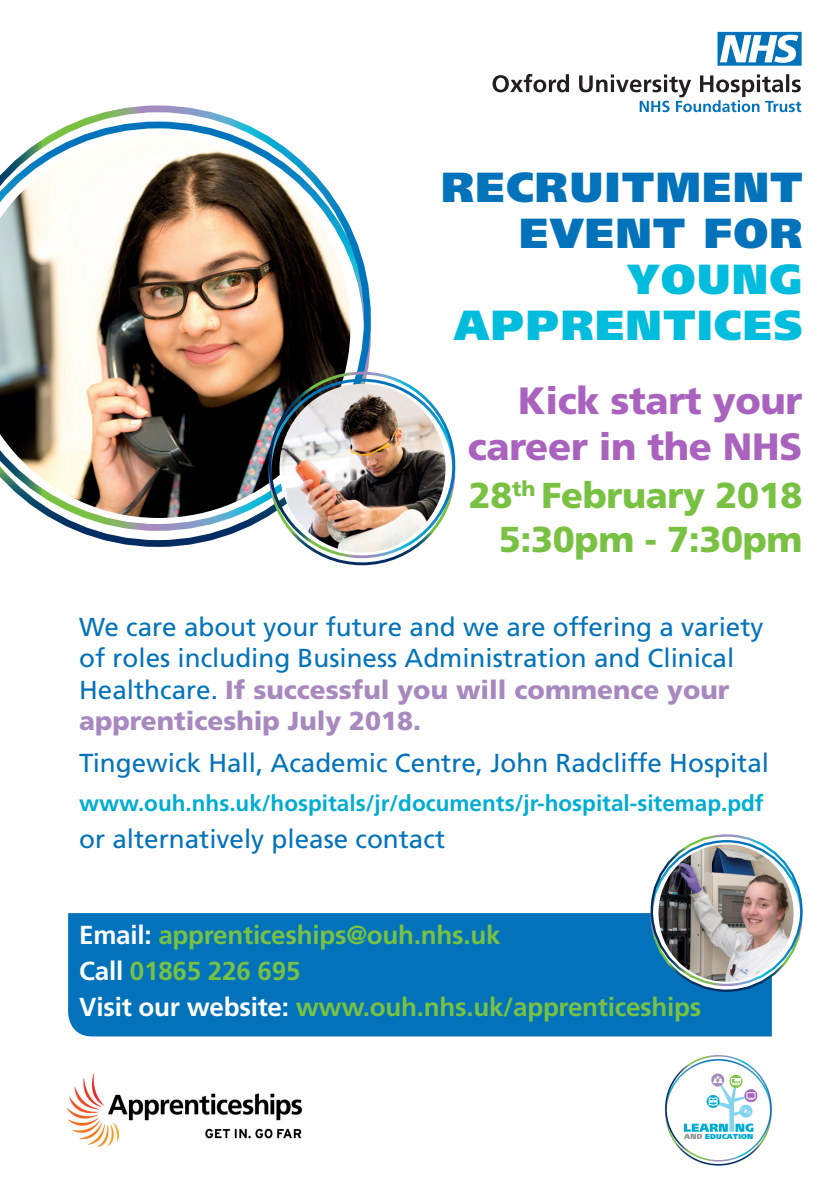
<style>
.page{position:relative;width:840px;height:1191px;background:#fff}
.page>*{position:absolute;margin:0;border:0;box-sizing:border-box;transform-origin:0 0}
.t1{font:900 42px "Frutiger";letter-spacing:.04em;color:#0273bb}
.t2{font:900 42px "Frutiger";letter-spacing:.04em;color:#00bdde}
.t3{font:900 38px/45.6px "Frutiger";letter-spacing:-.01em;color:#a962be;text-align:right}
.t4{font:900 36px "Frutiger";letter-spacing:-.01em;color:#79c142}
.t5{font:26px/31.2px "Frutiger";color:#0273bb}
.t6{font:700 26px/36px "Frutiger";letter-spacing:-.01em;color:#79c142}
.t7{font:700 22.4px "Frutiger";color:#00add3}
.t8{font:900 7.2px "Frutiger";letter-spacing:.02em;color:#00a7cf}
.s1{font-weight:900;color:#a788bf}
.s2{color:#fff}
</style>
<div class="page">
<svg style="left:77px;top:531px;width:162px;height:16px"></svg>
<img style="left:0;top:105px;width:370px;height:426px">
<div style="left:68px;top:913px;width:703px;height:123px;background:#0273bb"></div>
<img style="left:68px;top:1074px;width:233px;height:72px">
<img style="left:279px;top:384px;width:166px;height:168px">
<svg style="left:665px;top:1055px;width:106px;height:110px"></svg>
<svg style="left:492px;top:74px;width:308px;height:38px"></svg>
<svg style="left:717px;top:32px;width:84px;height:34px"></svg>
<svg style="left:651px;top:841px;width:149px;height:149px"></svg>
<img style="left:658px;top:844px;width:135px;height:137px">
<p class="t1" style="left:441px;top:161px;width:362px">RECRUITMENT</p>
<p class="t1" style="left:519px;top:207px;width:284px">EVENT FOR</p>
<p class="t2" style="left:627px;top:253px;width:176px">YOUNG</p>
<p class="t2" style="left:454px;top:299px;width:350px">APPRENTICES</p>
<p class="t3" style="left:467px;top:377px;width:336px">Kick start your career in the NHS</p>
<p class="t4" style="left:468px;top:474px;width:335px">28<sup>th</sup> February 2018</p>
<p class="t4" style="left:498px;top:517px;width:305px">5:30pm - 7:30pm</p>
<p class="t5" style="left:79px;top:611px;width:685px">We care about your future and we are offering a variety of roles including Business Administration and Clinical Healthcare. <span class="s1">If successful you will commence your apprenticeship July 2018.</span></p>
<p class="t5" style="left:79px;top:747px;width:691px">Tingewick Hall, Academic Centre, John Radcliffe Hospital</p>
<p class="t7" style="left:79px;top:789px;width:685px">www.ouh.nhs.uk/hospitals/jr/documents/jr-hospital-sitemap.pdf</p>
<p class="t5" style="left:79px;top:822px;width:367px">or alternatively please contact</p>
<p class="t6" style="left:79px;top:916px;width:623px"><span class="s2">Email:</span> apprenticeships@ouh.nhs.uk<br><span class="s2">Call</span> 01865 226 695<br><span class="s2">Visit our website:</span> www.ouh.nhs.uk/apprenticeships</p>
<p class="t8" style="left:704px;top:1132px;width:50px">EDUCATION</p>
</div>
